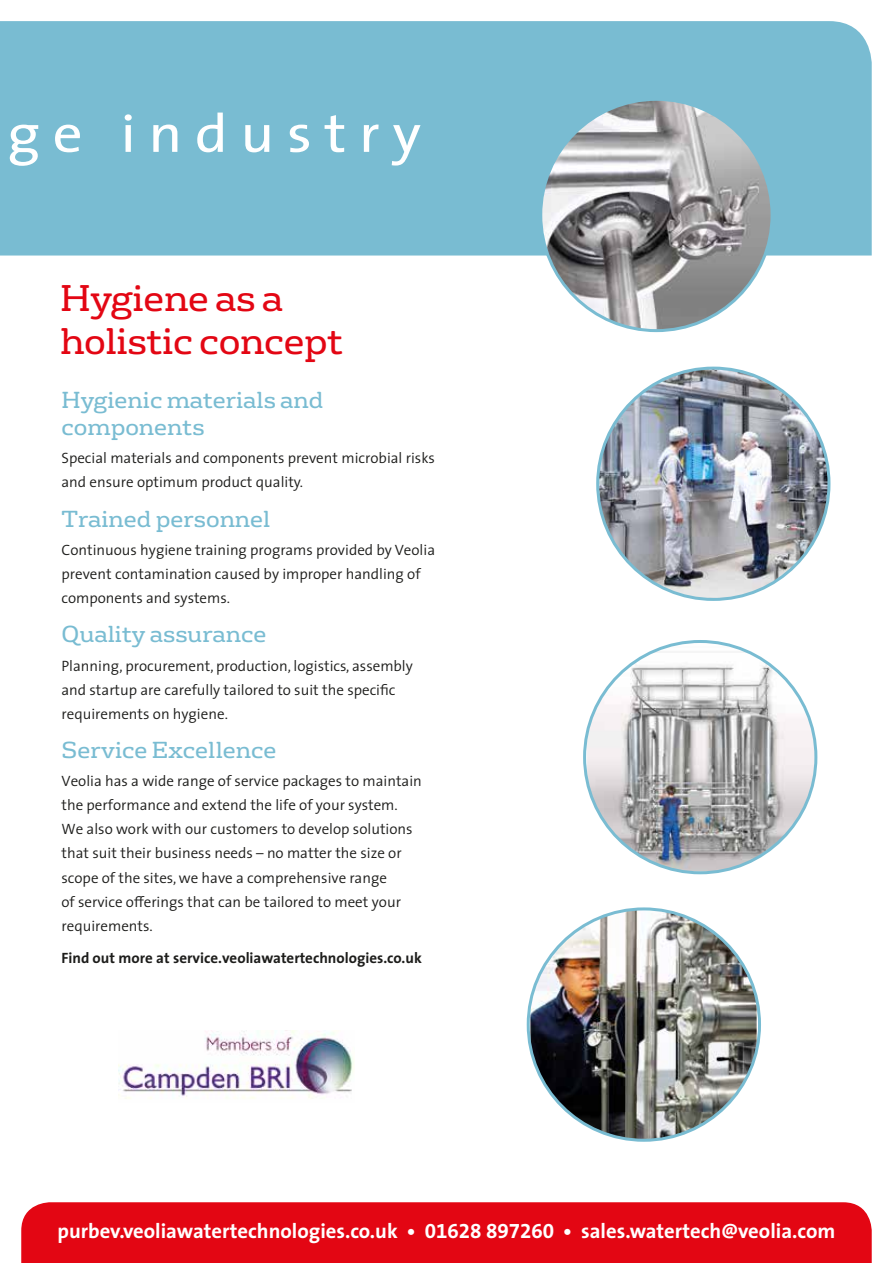
<style>
.page{position:relative;width:893px;height:1263px;background:#fff}
.page>*{position:absolute;margin:0;border:0;box-sizing:border-box;transform-origin:0 0}
.t1{font:53.85px "The Sans";letter-spacing:.21em;color:#fff;scale:1.1 1}
.t2{font:36px/43.5px "FS Rufus";letter-spacing:-.01em;color:#e30613}
.t3{font:22.5px/27px "FS Rufus";color:#79bcd2}
.t4{font:20.7px "The Sans CPQ Bold";color:#fff}
.t5{font:300 15px/24px "The Sans";color:#1d1d1b}
.t6{font:700 15px "The Sans";color:#1d1d1b}
</style>
<div class="page">
<div style="left:21px;top:1202px;width:851px;height:61px;background:#e30613"></div>
<div style="left:0;top:21px;width:872px;height:235px;background:#79bcd2"></div>
<img style="left:587px;top:641px;width:229px;height:230px">
<img style="left:598px;top:368px;width:231px;height:231px;border-radius:116px">
<img style="left:541px;top:99px;width:231px;height:232px;border-radius:113px">
<img style="left:530px;top:910px;width:227px;height:230px">
<img style="left:119px;top:1030px;width:235px;height:69px">
<h1 class="t1" style="left:7px;top:89px;width:378px">ge industry</h1>
<h2 class="t2" style="left:60px;top:274px;width:285px">Hygiene as a holistic concept</h2>
<h3 class="t3" style="left:61px;top:385px;width:264px">Hygienic materials and components</h3>
<p class="t5" style="left:61px;top:446px;width:375px">Special materials and components prevent microbial risks and ensure optimum product quality.</p>
<h3 class="t3" style="left:61px;top:504px;width:210px">Trained personnel</h3>
<p class="t5" style="left:61px;top:537px;width:375px">Continuous hygiene training programs provided by Veolia prevent contamination caused by improper handling of components and systems.</p>
<h3 class="t3" style="left:61px;top:620px;width:206px">Quality assurance</h3>
<p class="t5" style="left:61px;top:653px;width:353px">Planning, procurement, production, logistics, assembly and startup are carefully tailored to suit the specific requirements on hygiene.</p>
<h3 class="t3" style="left:61px;top:735px;width:217px">Service Excellence</h3>
<p class="t5" style="left:61px;top:769px;width:362px">Veolia has a wide range of service packages to maintain the performance and extend the life of your system.<br>We also work with our customers to develop solutions that suit their business needs – no matter the size or scope of the sites, we have a comprehensive range<br>of service offerings that can be tailored to meet your requirements.</p>
<p class="t6" style="left:61px;top:945px;width:362px">Find out more at service.veoliawatertechnologies.co.uk</p>
<h3 class="t4" style="left:58px;top:1213px;width:779px">purbev.veoliawatertechnologies.co.uk • 01628 897260 • sales.watertech@veolia.com</h3>
</div>
